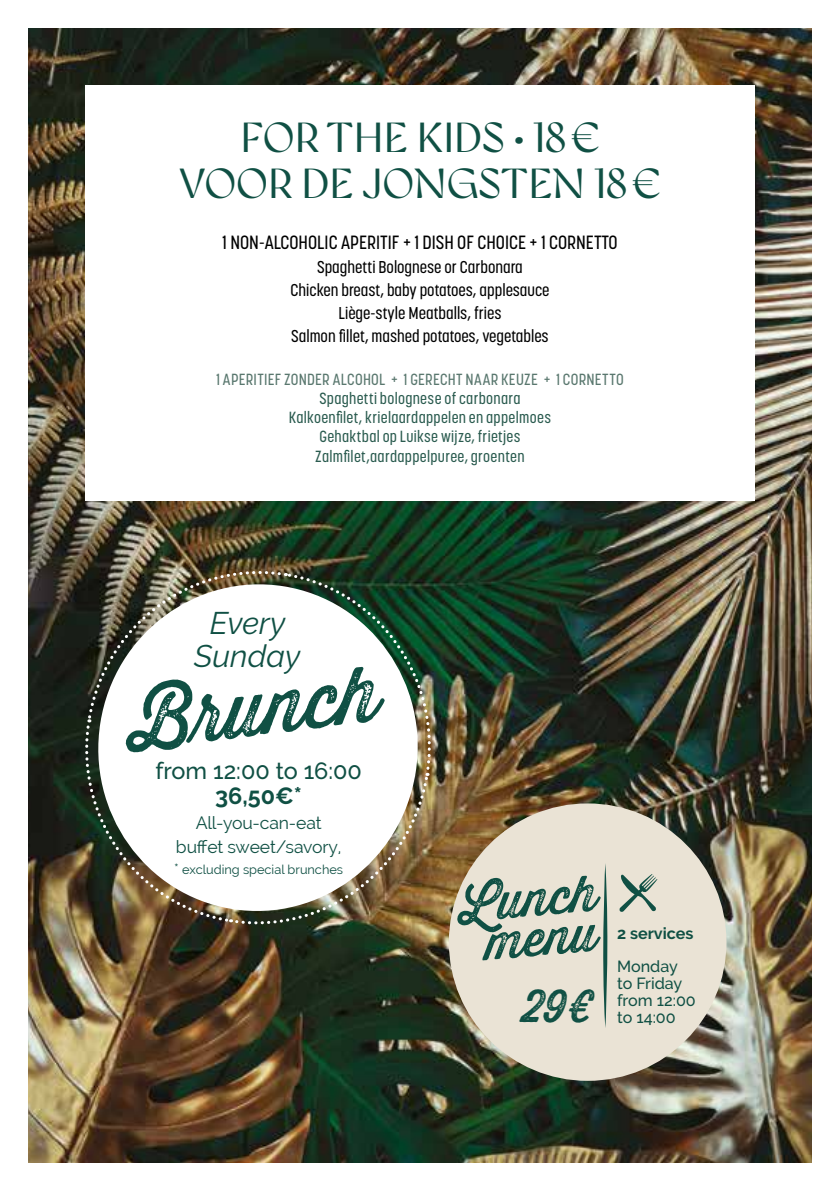
<style>
.page{position:relative;width:840px;height:1191px;background:#fff}
.page>*{position:absolute;margin:0;border:0;box-sizing:border-box;transform-origin:0 0}
.t1{font:76px "Thirsty Rough Reg Two";color:#105044}
.t2{font:49px/40px "Thirsty Rough Reg Two";color:#105044;text-align:center}
.t3{font:44.8px "Thirsty Rough Reg Two";color:#105044}
.t4{font:300 42px/46.4px "Gyst Variable Roman";letter-spacing:.025em;color:#105044;text-align:center}
.t5{font:italic 31.2px/32.6px "Raleway";color:#105044;text-align:center}
.t6{font:500 23.4px/24.8px "Raleway";color:#105044;text-align:center}
.t7{font:500 19px "Korolev Condensed";color:#000}
.t8{font:17.6px/24.6px "Raleway";letter-spacing:-.01em;color:#105044;text-align:center}
.t9{font:500 17px/23.2px "Korolev Condensed";color:#000;text-align:center}
.t10{font:500 16.2px/16.8px "Raleway";color:#105044}
.t11{font:700 16.2px "Raleway";color:#105044}
.t12{font:500 16px/19.2px "Korolev Condensed";letter-spacing:.015em;color:#2a5b4f;text-align:center}
.t13{font:500 16px "Korolev Condensed";letter-spacing:.015em;color:#59776e}
.t14{font:12.8px "Raleway";color:#105044}
.s1{font-weight:700}
.s2{font-weight:700;font-size:23.8px}
.s3{font-size:14.4px}
</style>
<div class="page">
<img style="left:28px;top:28px;width:783px;height:1134px">
<div style="left:85px;top:85px;width:669px;height:416px;background:#fff"></div>
<div style="left:448px;top:803px;width:278px;height:277px;background:#eae3d5;border-radius:50%"></div>
<svg style="left:619px;top:874px;width:38px;height:38px"></svg>
<svg style="left:603px;top:864px;width:5px;height:164px"></svg>
<img style="left:77px;top:563px;width:362px;height:369px">
<img style="left:86px;top:572px;width:343px;height:350px">
<h3 class="t4" style="left:180px;top:114px;width:481px">FOR THE KIDS • 18 €<br>VOOR DE JONGSTEN 18 €</h3>
<p class="t7" style="left:222px;top:231px;width:397px">1 NON-ALCOHOLIC APERITIF + 1 DISH OF CHOICE + 1 CORNETTO</p>
<p class="t9" style="left:290px;top:255px;width:260px">Spaghetti Bolognese or Carbonara<br>Chicken breast, baby potatoes, applesauce Liège-style Meatballs, fries<br>Salmon fillet, mashed potatoes, vegetables</p>
<p class="t13" style="left:216px;top:370px;width:409px">1 APERITIEF ZONDER ALCOHOL + 1 GERECHT NAAR KEUZE + 1 CORNETTO</p>
<p class="t12" style="left:289px;top:389px;width:263px">Spaghetti bolognese of carbonara Kalkoenfilet, krielaardappelen en appelmoes Gehaktbal op Luikse wijze, frietjes Zalmfilet,aardappelpuree, groenten</p>
<h3 class="t5" style="left:194px;top:607px;width:107px">Every<br>Sunday</h3>
<h1 class="t1" style="left:118px;top:668px;width:255px;rotate:-7deg">Br unch</h1>
<h3 class="t6" style="left:155px;top:758px;width:208px">from 12:00 to 16:00<br><span class="s1">36,50€</span><span class="s2">*</span></h3>
<p class="t8" style="left:176px;top:810px;width:167px">All-you-can-eat buffet sweet/savory,</p>
<p class="t14" style="left:174px;top:862px;width:170px"><span class="s3">*</span> excluding special brunches</p>
<h2 class="t2" style="left:457px;top:884px;width:139px;rotate:-5deg">Lunch menu</h2>
<h3 class="t3" style="left:522px;top:973px;width:72px">29€</h3>
<p class="t11" style="left:616px;top:923px;width:78px">2 services</p>
<p class="t10" style="left:616px;top:958px;width:80px">Monday to Friday from 12:00</p>
<p class="t10" style="left:616px;top:1009px;width:60px">to 14:00</p>
</div>
